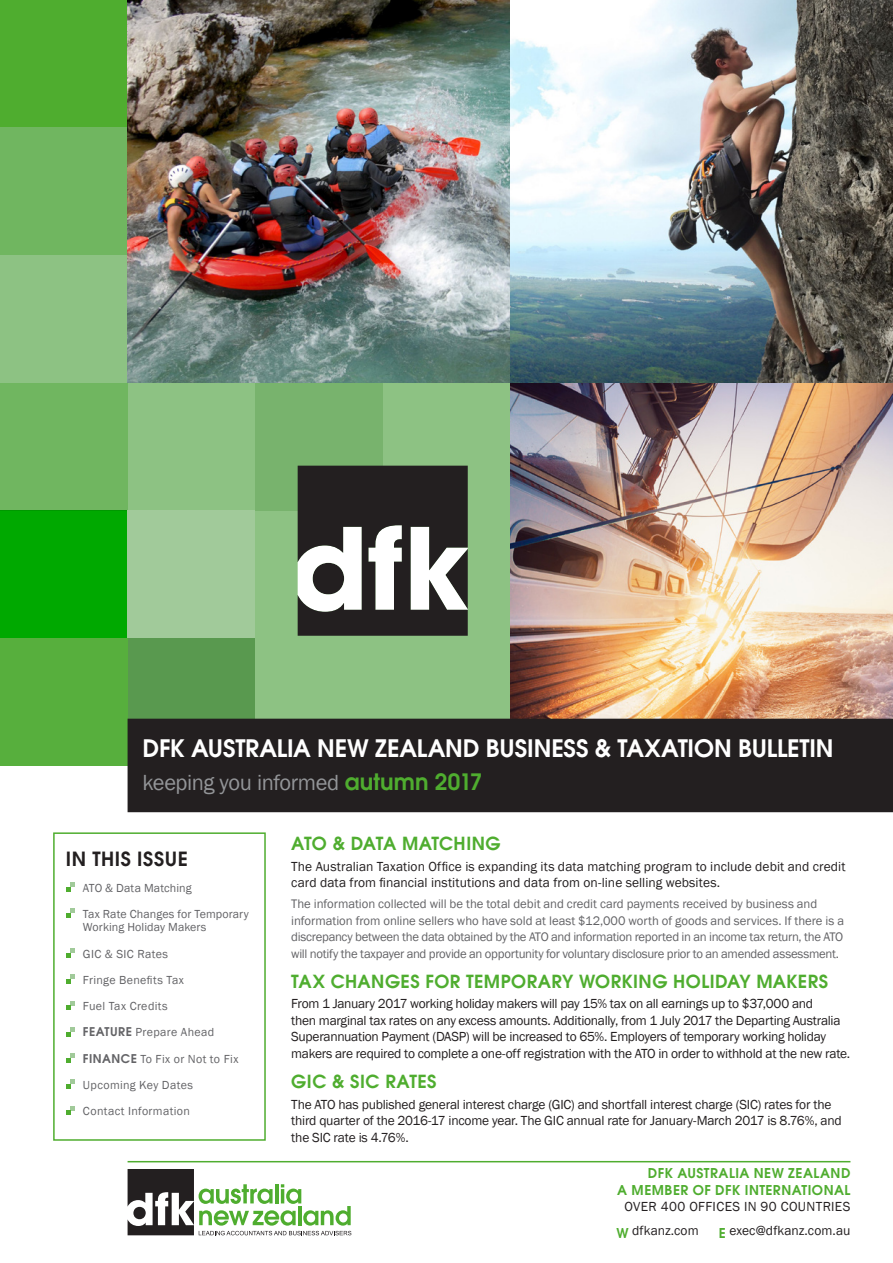
<style>
.page{position:relative;width:893px;height:1263px;background:#fff}
.page>*{position:absolute;margin:0;border:0;box-sizing:border-box;transform-origin:0 0}
.t1{font:600 24px "Avant Garde";letter-spacing:-.01em;color:#fff}
.t2{font:22.5px "Franklin Gothic";letter-spacing:-.02em;color:#939598}
._2015_DFK-Header{font:600 19.5px "Avant Garde";letter-spacing:.025em;color:#231f20}
._2015_DFK-Header-2{font:600 18px "Avant Garde";letter-spacing:.02em;color:#4fad2f}
._2015_DFK-Header-3{font:600 18px "Avant Garde";color:#4fad2f}
._2015_DFK-BodyCopy-R{font:13.5px/16.5px "Franklin Gothic";letter-spacing:-.015em;color:#231f20}
._2015_DFK-BodyCopy-R-2{font:13.5px/16.5px "Franklin Gothic";letter-spacing:.005em;color:#231f20}
.t3{font:600 13.5px/16.5px "Avant Garde";letter-spacing:.035em;color:#4fad2f;text-align:right}
._2015_DFK-BodyCopy-L{font:12.75px/16.5px "Franklin Gothic";letter-spacing:-.01em;color:#636366}
.DFK-In_This_Issue{font:12px "Franklin Gothic";letter-spacing:.025em;color:#636366}
.DFK-In_This_Issue-2{font:12px/13.5px "Franklin Gothic";letter-spacing:.005em;color:#636366}
.s1{font-family:"Avant Garde";font-weight:600;color:#4fad2f}
.s2{font-family:"Avant Garde";font-weight:600}
.s3{font-family:"Franklin Gothic";font-weight:400;color:#231f20}
</style>
<div class="page">
<svg style="left:128px;top:1169px;width:223px;height:66px"></svg>
<div style="left:0;top:0;width:893px;height:765px;background:#8dc283"></div>
<img style="left:510px;top:383px;width:383px;height:336px">
<div style="left:0;top:383px;width:128px;height:127px;background:#70b660"></div>
<div style="left:0;top:510px;width:128px;height:128px;background:#00a900"></div>
<div style="left:128px;top:638px;width:127px;height:127px;background:#59994f"></div>
<div style="left:255px;top:383px;width:128px;height:127px;background:#78b36d"></div>
<div style="left:128px;top:510px;width:127px;height:128px;background:#a1ca9a"></div>
<div style="left:0;top:638px;width:128px;height:127px;background:#57af3d"></div>
<div style="left:0;top:0;width:128px;height:128px;background:#4fad2f"></div>
<div style="left:0;top:128px;width:128px;height:127px;background:#70b660"></div>
<svg style="left:298px;top:466px;width:170px;height:170px;background:#605d5d"></svg>
<svg style="left:66px;top:882px;width:9px;height:10px"></svg>
<svg style="left:66px;top:908px;width:9px;height:10px"></svg>
<svg style="left:66px;top:948px;width:9px;height:10px"></svg>
<svg style="left:66px;top:974px;width:9px;height:10px"></svg>
<svg style="left:66px;top:1001px;width:9px;height:9px"></svg>
<svg style="left:66px;top:1027px;width:9px;height:9px"></svg>
<svg style="left:66px;top:1053px;width:9px;height:10px"></svg>
<svg style="left:66px;top:1080px;width:9px;height:9px"></svg>
<svg style="left:66px;top:1106px;width:9px;height:9px"></svg>
<div style="left:53px;top:832px;width:213px;height:309px;border:2px solid #4fad2f"></div>
<div style="left:128px;top:719px;width:765px;height:93px;background:#231f20"></div>
<hr style="left:128px;top:1161px;width:722px;height:1px;background:#4fad2f">
<img style="left:128px;top:0;width:382px;height:383px">
<img style="left:510px;top:0;width:383px;height:383px">
<p class="t1" style="left:142px;top:732px;width:693px">DFK AUSTRALIA NEW ZEALAND BUSINESS &amp; TAXATION BULLETIN</p>
<p class="t2" style="left:142px;top:769px;width:341px">keeping you informed <span class="s1">autumn 2017</span></p>
<p class="_2015_DFK-Header" style="left:66px;top:846px;width:123px">IN THIS ISSUE</p>
<p class="DFK-In_This_Issue" style="left:83px;top:880px;width:110px">ATO &amp; Data Matching</p>
<p class="DFK-In_This_Issue-2" style="left:83px;top:907px;width:167px">Tax Rate Changes for Temporary<br>Working Holiday Makers</p>
<p class="DFK-In_This_Issue" style="left:83px;top:946px;width:87px">GIC &amp; SIC Rates</p>
<p class="DFK-In_This_Issue" style="left:83px;top:972px;width:103px">Fringe Benefits Tax</p>
<p class="DFK-In_This_Issue" style="left:83px;top:999px;width:86px">Fuel Tax Credits</p>
<p class="DFK-In_This_Issue" style="left:83px;top:1025px;width:133px"><span class="s2">FEATURE</span> Prepare Ahead</p>
<p class="DFK-In_This_Issue" style="left:83px;top:1051px;width:157px"><span class="s2">FINANCE</span> To Fix or Not to Fix</p>
<p class="DFK-In_This_Issue" style="left:83px;top:1077px;width:112px">Upcoming Key Dates</p>
<p class="DFK-In_This_Issue" style="left:83px;top:1104px;width:109px">Contact Information</p>
<p class="_2015_DFK-Header-3" style="left:291px;top:832px;width:211px">ATO &amp; DATA MATCHING</p>
<p class="_2015_DFK-BodyCopy-R-2" style="left:291px;top:858px;width:556px">The Australian Taxation Office is expanding its data matching program to include debit and credit card data from financial institutions and data from on-line selling websites.</p>
<p class="_2015_DFK-BodyCopy-L" style="left:291px;top:896px;width:554px">The information collected will be the total debit and credit card payments received by business and information from online sellers who have sold at least $12,000 worth of goods and services. If there is a discrepancy between the data obtained by the ATO and information reported in an income tax return, the ATO will notify the taxpayer and provide an opportunity for voluntary disclosure prior to an amended assessment.</p>
<p class="_2015_DFK-Header-2" style="left:291px;top:969px;width:538px">TAX CHANGES FOR TEMPORARY WORKING HOLIDAY MAKERS</p>
<p class="_2015_DFK-BodyCopy-R" style="left:291px;top:996px;width:560px">From 1 January 2017 working holiday makers will pay 15% tax on all earnings up to $37,000 and<br>then marginal tax rates on any excess amounts. Additionally, from 1 July 2017 the Departing Australia Superannuation Payment (DASP) will be increased to 65%. Employers of temporary working holiday makers are required to complete a one-off registration with the ATO in order to withhold at the new rate.</p>
<p class="_2015_DFK-Header-2" style="left:291px;top:1070px;width:147px">GIC &amp; SIC RATES</p>
<p class="_2015_DFK-BodyCopy-R" style="left:291px;top:1096px;width:552px">The ATO has published general interest charge (GIC) and shortfall interest charge (SIC) rates for the third quarter of the 2016-17 income year. The GIC annual rate for January-March 2017 is 8.76%, and the SIC rate is 4.76%.</p>
<p class="t3" style="left:617px;top:1165px;width:235px">DFK AUSTRALIA NEW ZEALAND<br>A MEMBER OF DFK INTERNATIONAL<br><span class="s3">OVER 400 OFFICES IN 90 COUNTRIES</span></p>
<p class="_2015_DFK-BodyCopy-R-2" style="left:617px;top:1223px;width:84px"><span class="s1">W</span> dfkanz.com</p>
<p class="_2015_DFK-BodyCopy-R-2" style="left:719px;top:1223px;width:133px"><span class="s1">E</span> exec@dfkanz.com.au</p>
</div>
